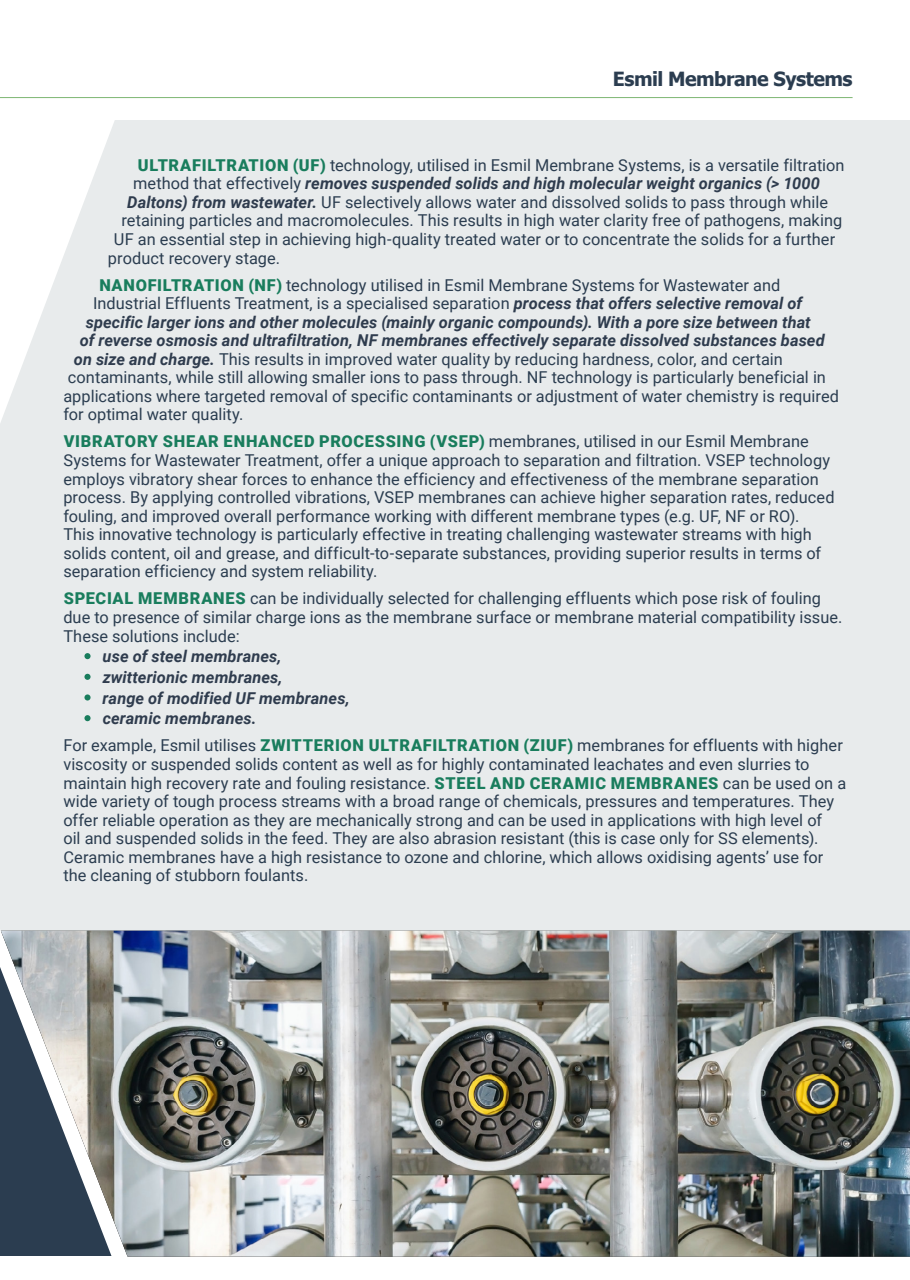
<style>
.page{position:relative;width:910px;height:1280px;background:#fff}
.page>*{position:absolute;margin:0;border:0;box-sizing:border-box;transform-origin:0 0}
.t1{font:700 19.5px "Tahoma";letter-spacing:-.025em;color:#2b3d50}
.t2{font:16.35px/18.6px "Roboto";color:#2b3d50}
.t3{font:italic 700 16.35px/20.7px "Roboto";letter-spacing:.005em;color:#2f3c4e}
.s1{font-weight:900;color:#197d5d}
.s2{font-weight:400;font-style:normal;color:#2b3d50}
.s3{font-weight:700;font-style:italic;color:#2f3c4e}
</style>
<div class="page">
<div style="left:0;top:98px;width:910px;height:833px;background:#e8ebec"></div>
<img style="left:1px;top:931px;width:909px;height:325px">
<div style="left:1px;top:0;width:909px;height:120px;background:#fff"></div>
<hr style="left:0;top:97px;width:853px;height:1px;background:#7db673">
<div style="left:84px;top:653px;width:7px;height:6px;background:#197d5d;border-radius:50%"></div>
<div style="left:84px;top:674px;width:7px;height:6px;background:#197d5d;border-radius:50%"></div>
<div style="left:84px;top:694px;width:7px;height:6px;background:#197d5d;border-radius:50%"></div>
<div style="left:84px;top:715px;width:7px;height:6px;background:#197d5d;border-radius:50%"></div>
<p class="t1" style="left:613px;top:66px;width:241px">Esmil Membrane Systems</p>
<p class="t2" style="left:138px;top:155px;width:708px"><span class="s1">ULTRAFILTRATION (UF)</span> technology, utilised in Esmil Membrane Systems, is a versatile filtration</p>
<p class="t3" style="left:133px;top:172px;width:688px"><span class="s2">method that effectively</span> removes suspended solids and high molecular weight organics (&gt; 1000</p>
<p class="t2" style="left:127px;top:192px;width:702px"><span class="s3">Daltons) from wastewater.</span> UF selectively allows water and dissolved solids to pass through while</p>
<p class="t2" style="left:121px;top:211px;width:722px">retaining particles and macromolecules. This results in high water clarity free of pathogens, making</p>
<p class="t2" style="left:114px;top:229px;width:723px">UF an essential step in achieving high-quality treated water or to concentrate the solids for a further</p>
<p class="t2" style="left:108px;top:248px;width:174px">product recovery stage.</p>
<p class="t2" style="left:99px;top:275px;width:682px"><span class="s1">NANOFILTRATION (NF)</span> technology utilised in Esmil Membrane Systems for Wastewater and</p>
<p class="t2" style="left:93px;top:293px;width:711px">Industrial Effluents Treatment, is a specialised separation <span class="s3">process that offers selective removal of</span></p>
<p class="t3" style="left:86px;top:311px;width:726px">specific larger ions and other molecules (mainly organic compounds). With a pore size between that</p>
<p class="t3" style="left:80px;top:329px;width:747px">of reverse osmosis and ultrafiltration, NF membranes effectively separate dissolved substances based</p>
<p class="t2" style="left:74px;top:349px;width:711px"><span class="s3">on size and charge.</span> This results in improved water quality by reducing hardness, color, and certain</p>
<p class="t2" style="left:68px;top:368px;width:760px">contaminants, while still allowing smaller ions to pass through. NF technology is particularly beneficial in</p>
<p class="t2" style="left:63px;top:386px;width:777px">applications where targeted removal of specific contaminants or adjustment of water chemistry is required</p>
<p class="t2" style="left:63px;top:405px;width:182px">for optimal water quality.</p>
<p class="t2" style="left:63px;top:432px;width:773px"><span class="s1">VIBRATORY SHEAR ENHANCED PROCESSING (VSEP)</span> membranes, utilised in our Esmil Membrane Systems for Wastewater Treatment, offer a unique approach to separation and filtration. VSEP technology employs vibratory shear forces to enhance the efficiency and effectiveness of the membrane separation process. By applying controlled vibrations, VSEP membranes can achieve higher separation rates, reduced fouling, and improved overall performance working with different membrane types (e.g. UF, NF or RO).<br>This innovative technology is particularly effective in treating challenging wastewater streams with high solids content, oil and grease, and difficult-to-separate substances, providing superior results in terms of separation efficiency and system reliability.</p>
<p class="t2" style="left:63px;top:589px;width:780px"><span class="s1">SPECIAL MEMBRANES</span> can be individually selected for challenging effluents which pose risk of fouling due to presence of similar charge ions as the membrane surface or membrane material compatibility issue.<br>These solutions include:</p>
<p class="t3" style="left:103px;top:646px;width:249px">use of steel membranes, zwitterionic membranes,<br>range of modified UF membranes, ceramic membranes.</p>
<p class="t2" style="left:63px;top:736px;width:784px">For example, Esmil utilises <span class="s1">ZWITTERION ULTRAFILTRATION (ZIUF)</span> membranes for effluents with higher viscosity or suspended solids content as well as for highly contaminated leachates and even slurries to maintain high recovery rate and fouling resistance. <span class="s1">STEEL AND CERAMIC MEMBRANES</span> can be used on a wide variety of tough process streams with a broad range of chemicals, pressures and temperatures. They offer reliable operation as they are mechanically strong and can be used in applications with high level of<br>oil and suspended solids in the feed. They are also abrasion resistant (this is case only for SS elements).<br>Ceramic membranes have a high resistance to ozone and chlorine, which allows oxidising agents’ use for the cleaning of stubborn foulants.</p>
</div>
